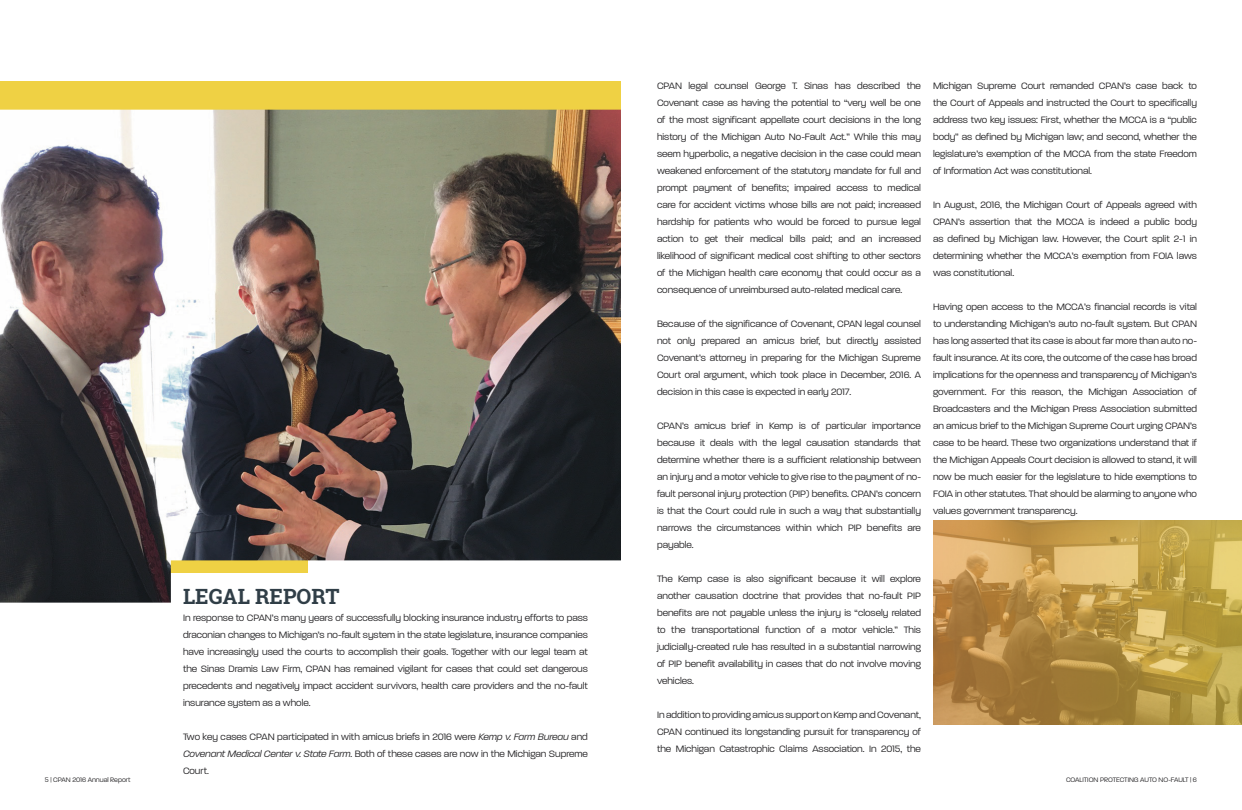
<style>
.page{position:relative;width:1242px;height:810px;background:#fff}
.page>*{position:absolute;margin:0;border:0;box-sizing:border-box;transform-origin:0 0}
.t1{font:700 21px "Roboto Slab";color:#303e47}
.t2{font:300 10px/17px "Paralucent";color:#262527;text-align:justify}
.t3{font:300 7px "Paralucent";color:#262527}
.s1{font-style:italic}
</style>
<div class="page">
<div style="left:0;top:81px;width:621px;height:31px;background:#efd144"></div>
<img style="left:0;top:110px;width:621px;height:493px">
<img style="left:934px;top:520px;width:308px;height:204px">
<h1 class="t1" style="left:183px;top:582px;width:158px">LEGAL REPORT</h1>
<p class="t2" style="left:183px;top:609px;width:407px">In response to CPAN’s many years of successfully blocking insurance industry efforts to pass draconian changes to Michigan’s no-fault system in the state legislature, insurance companies have increasingly used the courts to accomplish their goals. Together with our legal team at the Sinas Dramis Law Firm, CPAN has remained vigilant for cases that could set dangerous precedents and negatively impact accident survivors, health care providers and the no-fault insurance system as a whole.</p>
<p class="t2" style="left:183px;top:728px;width:406px">Two key cases CPAN participated in with amicus briefs in 2016 were <span class="s1">Kemp v. Farm Bureau</span> and <span class="s1">Covenant Medical Center v. State Farm</span>. Both of these cases are now in the Michigan Supreme Court.</p>
<p class="t2" style="left:657px;top:77px;width:266px">CPAN legal counsel George T. Sinas has described the Covenant case as having the potential to “very well be one of the most significant appellate court decisions in the long history of the Michigan Auto No-Fault Act.” While this may seem hyperbolic, a negative decision in the case could mean weakened enforcement of the statutory mandate for full and prompt payment of benefits; impaired access to medical care for accident victims whose bills are not paid; increased hardship for patients who would be forced to pursue legal action to get their medical bills paid; and an increased likelihood of significant medical cost shifting to other sectors of the Michigan health care economy that could occur as a consequence of unreimbursed auto-related medical care.</p>
<p class="t2" style="left:657px;top:315px;width:266px">Because of the significance of Covenant, CPAN legal counsel not only prepared an amicus brief, but directly assisted Covenant’s attorney in preparing for the Michigan Supreme Court oral argument, which took place in December, 2016. A decision in this case is expected in early 2017.</p>
<p class="t2" style="left:657px;top:417px;width:266px">CPAN’s amicus brief in Kemp is of particular importance because it deals with the legal causation standards that determine whether there is a sufficient relationship between an injury and a motor vehicle to give rise to the payment of no&shy;fault personal injury protection (PIP) benefits. CPAN’s concern is that the Court could rule in such a way that substantially narrows the circumstances within which PIP benefits are payable.</p>
<p class="t2" style="left:657px;top:570px;width:266px">The Kemp case is also significant because it will explore another causation doctrine that provides that no-fault PIP benefits are not payable unless the injury is “closely related to the transportational function of a motor vehicle.” This judicially-created rule has resulted in a substantial narrowing of PIP benefit availability in cases that do not involve moving vehicles.</p>
<p class="t2" style="left:657px;top:706px;width:266px">In addition to providing amicus support on Kemp and Covenant, CPAN continued its longstanding pursuit for transparency of the Michigan Catastrophic Claims Association. In 2015, the</p>
<p class="t2" style="left:933px;top:77px;width:266px">Michigan Supreme Court remanded CPAN’s case back to the Court of Appeals and instructed the Court to specifically address two key issues: First, whether the MCCA is a “public body” as defined by Michigan law; and second, whether the legislature’s exemption of the MCCA from the state Freedom of Information Act was constitutional.</p>
<p class="t2" style="left:933px;top:196px;width:266px">In August, 2016, the Michigan Court of Appeals agreed with CPAN’s assertion that the MCCA is indeed a public body as defined by Michigan law. However, the Court split 2-1 in determining whether the MCCA’s exemption from FOIA laws was constitutional.</p>
<p class="t2" style="left:933px;top:298px;width:266px">Having open access to the MCCA’s financial records is vital to understanding Michigan’s auto no-fault system. But CPAN has long asserted that its case is about far more than auto no&shy;fault insurance. At its core, the outcome of the case has broad implications for the openness and transparency of Michigan’s government. For this reason, the Michigan Association of Broadcasters and the Michigan Press Association submitted an amicus brief to the Michigan Supreme Court urging CPAN’s case to be heard. These two organizations understand that if the Michigan Appeals Court decision is allowed to stand, it will now be much easier for the legislature to hide exemptions to FOIA in other statutes. That should be alarming to anyone who values government transparency.</p>
<p class="t3" style="left:45px;top:776px;width:87px">5 | CPAN 2016 Annual Report</p>
<p class="t3" style="left:1066px;top:776px;width:132px">COALITION PROTECTING AUTO NO-FAULT | 6</p>
</div>
